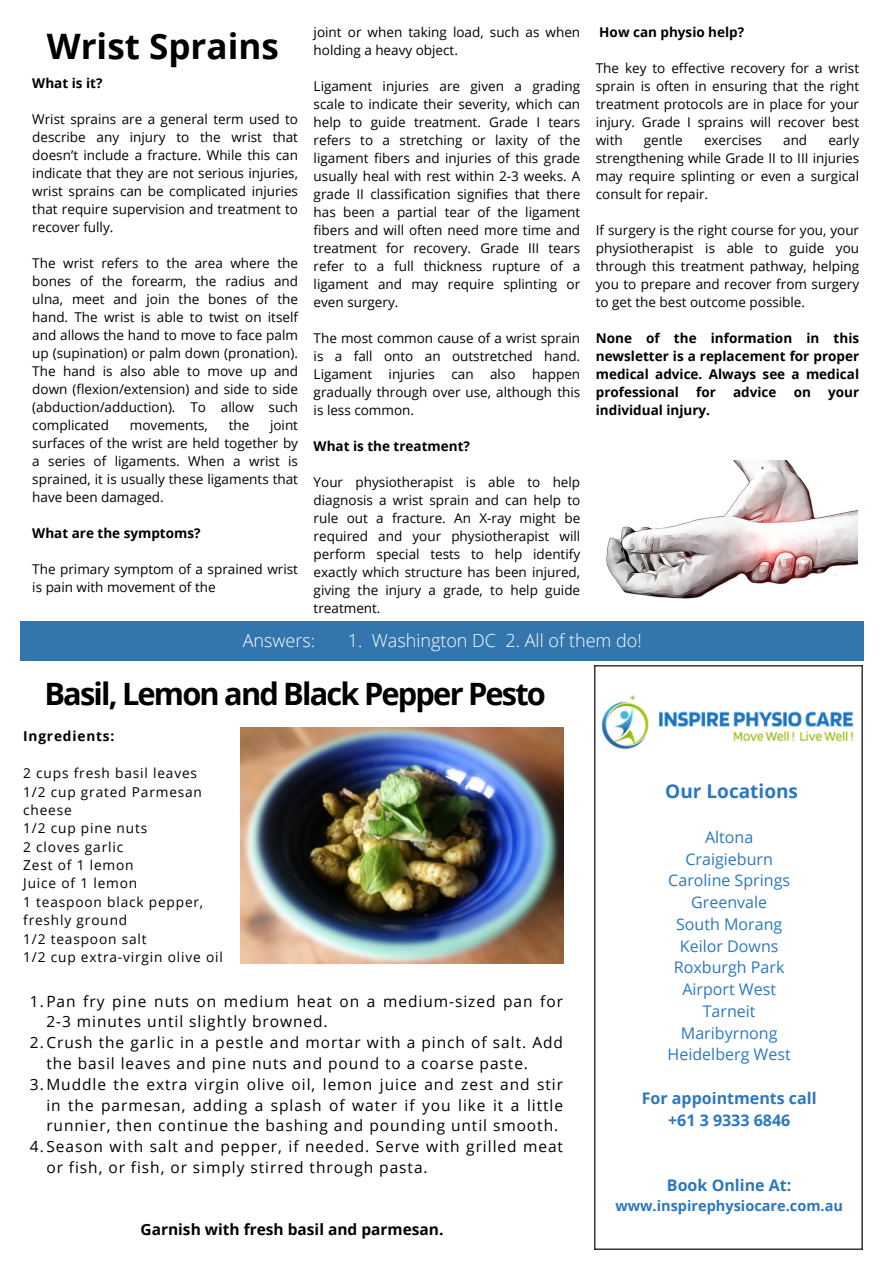
<style>
.page{position:relative;width:893px;height:1264px;background:#fff}
.page>*{position:absolute;margin:0;border:0;box-sizing:border-box;transform-origin:0 0}
.t1{font:700 35.1px "Open Sans";color:#000}
.t2{font:700 30.75px "Open Sans";letter-spacing:-.06em;color:#000}
.t3{font:700 19.05px "Open Sans";color:#2b78bf}
.t4{font:300 18px "Open Sans";color:#fff}
.t5{font:16.05px "Open Sans";color:#2b78bf}
.t6{font:700 16.05px "Open Sans";color:#2b78bf}
.t7{font:15.45px/20.7px "Open Sans";letter-spacing:.06em;color:#000}
.t8{font:700 15.45px "Open Sans";color:#000}
.t9{font:700 14.55px "Open Sans";color:#2b78bf}
.t10{font:13.65px/18.3px "Open Sans";letter-spacing:.06em;color:#000}
.t11{font:700 13.65px "Open Sans";letter-spacing:.06em;color:#000}
.t12{font:13.5px/18px "Open Sans";color:#000;text-align:justify}
.t13{font:700 13.5px/18px "Open Sans";color:#000;text-align:justify}
</style>
<div class="page">
<img style="left:595px;top:665px;width:267px;height:584px">
<div style="left:20px;top:621px;width:843px;height:39px;background:#3375ad"></div>
<img style="left:601px;top:670px;width:255px;height:97px">
<img style="left:240px;top:728px;width:323px;height:235px">
<img style="left:606px;top:460px;width:251px;height:139px">
<p class="t1" style="left:47px;top:22px;width:233px">Wrist Sprains</p>
<p class="t13" style="left:32px;top:74px;width:72px">What is it?</p>
<p class="t12" style="left:32px;top:110px;width:267px">Wrist sprains are a general term used to describe any injury to the wrist that doesn’t include a fracture. While this can indicate that they are not serious injuries, wrist sprains can be complicated injuries that require supervision and treatment to recover fully.</p>
<p class="t12" style="left:32px;top:254px;width:267px">The wrist refers to the area where the bones of the forearm, the radius and ulna, meet and join the bones of the hand. The wrist is able to twist on itself and allows the hand to move to face palm up (supination) or palm down (pronation).<br>The hand is also able to move up and down (flexion/extension) and side to side (abduction/adduction). To allow such complicated</p>
<p class="t12" style="left:130px;top:416px;width:79px">movements,</p>
<p class="t12" style="left:229px;top:416px;width:22px">the</p>
<p class="t12" style="left:32px;top:416px;width:267px;text-indent:238px">joint surfaces of the wrist are held together by a series of ligaments. When a wrist is sprained, it is usually these ligaments that have been damaged.</p>
<p class="t13" style="left:32px;top:524px;width:170px">What are the symptoms?</p>
<p class="t12" style="left:32px;top:560px;width:267px">The primary symptom of a sprained wrist is pain with movement of the</p>
<p class="t12" style="left:313px;top:23px;width:268px">joint or when taking load, such as when holding a heavy object.</p>
<p class="t12" style="left:313px;top:77px;width:268px">Ligament injuries are given a grading scale to indicate their severity, which can help to guide treatment. Grade I tears refers to a stretching or laxity of the ligament fibers and injuries of this grade usually heal with rest within 2-3 weeks. A grade II classification signifies that there has been a partial tear of the ligament fibers and will often need more time and treatment for recovery. Grade III tears refer to a full thickness rupture of a ligament and may require splinting or even surgery.</p>
<p class="t12" style="left:313px;top:329px;width:268px">The most common cause of a wrist sprain is a fall onto an outstretched hand.<br>Ligament injuries can also happen gradually through over use, although this is less common.</p>
<p class="t13" style="left:313px;top:437px;width:158px">What is the treatment?</p>
<p class="t12" style="left:313px;top:473px;width:268px">Your physiotherapist is able to help diagnosis a wrist sprain and can help to rule out a fracture. An X-ray might be required and your physiotherapist will perform special tests to help identify exactly which structure has been injured, giving the injury a grade, to help guide treatment.</p>
<p class="t13" style="left:599px;top:23px;width:146px">How can physio help?</p>
<p class="t12" style="left:595px;top:59px;width:265px">The key to effective recovery for a wrist sprain is often in ensuring that the right treatment protocols are in place for your injury. Grade I sprains will recover best with</p>
<p class="t12" style="left:595px;top:131px;width:265px;text-indent:232px">early strengthening while Grade II to III injuries may require splinting or even a surgical consult for repair.</p>
<p class="t12" style="left:595px;top:221px;width:265px">If surgery is the right course for you, your physiotherapist is able to guide you through this treatment pathway, helping you to prepare and recover from surgery to get the best outcome possible.</p>
<p class="t13" style="left:595px;top:329px;width:265px">None of the information in this newsletter is a replacement for proper medical advice. Always see a medical professional</p>
<p class="t12" style="left:643px;top:131px;width:40px">gentle</p>
<p class="t12" style="left:704px;top:131px;width:59px">exercises</p>
<p class="t12" style="left:783px;top:131px;width:26px">and</p>
<p class="t13" style="left:696px;top:383px;width:21px">for</p>
<p class="t13" style="left:733px;top:383px;width:45px">advice</p>
<p class="t13" style="left:793px;top:383px;width:19px">on</p>
<p class="t13" style="left:828px;top:383px;width:33px">your</p>
<p class="t13" style="left:595px;top:401px;width:116px">individual injury.</p>
<p class="t4" style="left:243px;top:627px;width:74px">Answers:</p>
<p class="t4" style="left:348px;top:627px;width:295px">1. Washington DC 2. All of them do!</p>
<p class="t2" style="left:44px;top:671px;width:503px">Basil, Lemon and Black Pepper Pesto</p>
<p class="t11" style="left:23px;top:726px;width:93px">Ingredients:</p>
<p class="t10" style="left:23px;top:763px;width:175px">2 cups fresh basil leaves</p>
<p class="t10" style="left:23px;top:782px;width:180px">1/2 cup grated Parmesan cheese</p>
<p class="t10" style="left:23px;top:818px;width:125px">1/2 cup pine nuts</p>
<p class="t10" style="left:23px;top:837px;width:101px">2 cloves garlic</p>
<p class="t10" style="left:23px;top:855px;width:112px">Zest of 1 lemon</p>
<p class="t10" style="left:23px;top:874px;width:115px">Juice of 1 lemon</p>
<p class="t10" style="left:23px;top:892px;width:181px">1 teaspoon black pepper, freshly ground</p>
<p class="t10" style="left:23px;top:929px;width:125px">1/2 teaspoon salt</p>
<p class="t10" style="left:23px;top:947px;width:201px">1/2 cup extra-virgin olive oil</p>
<p class="t7" style="left:46px;top:990px;width:518px;text-indent:-16px">1.Pan fry pine nuts on medium heat on a medium-sized pan for<br>2-3 minutes until slightly browned.</p>
<p class="t7" style="left:46px;top:1031px;width:518px;text-indent:-16px">2.Crush the garlic in a pestle and mortar with a pinch of salt. Add the basil leaves and pine nuts and pound to a coarse paste.</p>
<p class="t7" style="left:46px;top:1073px;width:518px;text-align:justify;text-indent:-16px">3.Muddle the extra virgin olive oil, lemon juice and zest and stir in the parmesan, adding a splash of water if you like it a little runnier, then continue the bashing and pounding until smooth.</p>
<p class="t7" style="left:46px;top:1135px;width:518px;text-indent:-16px">4.Season with salt and pepper, if needed. Serve with grilled meat or fish, or fish, or simply stirred through pasta.</p>
<p class="t8" style="left:140px;top:1218px;width:304px">Garnish with fresh basil and parmesan.</p>
<p class="t3" style="left:665px;top:777px;width:134px">Our Locations</p>
<p class="t5" style="left:705px;top:825px;width:50px">Altona</p>
<p class="t5" style="left:685px;top:847px;width:89px">Craigieburn</p>
<p class="t5" style="left:668px;top:869px;width:123px">Caroline Springs</p>
<p class="t5" style="left:691px;top:891px;width:77px">Greenvale</p>
<p class="t5" style="left:676px;top:912px;width:108px">South Morang</p>
<p class="t5" style="left:679px;top:934px;width:100px">Keilor Downs</p>
<p class="t5" style="left:674px;top:956px;width:112px">Roxburgh Park</p>
<p class="t5" style="left:682px;top:978px;width:95px">Airport West</p>
<p class="t5" style="left:702px;top:999px;width:54px">Tarneit</p>
<p class="t5" style="left:681px;top:1021px;width:98px">Maribyrnong</p>
<p class="t5" style="left:667px;top:1043px;width:125px">Heidelberg West</p>
<p class="t6" style="left:641px;top:1086px;width:176px">For appointments call</p>
<p class="t6" style="left:668px;top:1108px;width:124px">+61 3 9333 6846</p>
<p class="t6" style="left:667px;top:1173px;width:126px">Book Online At:</p>
<p class="t9" style="left:615px;top:1195px;width:229px">www.inspirephysiocare.com.au</p>
</div>
